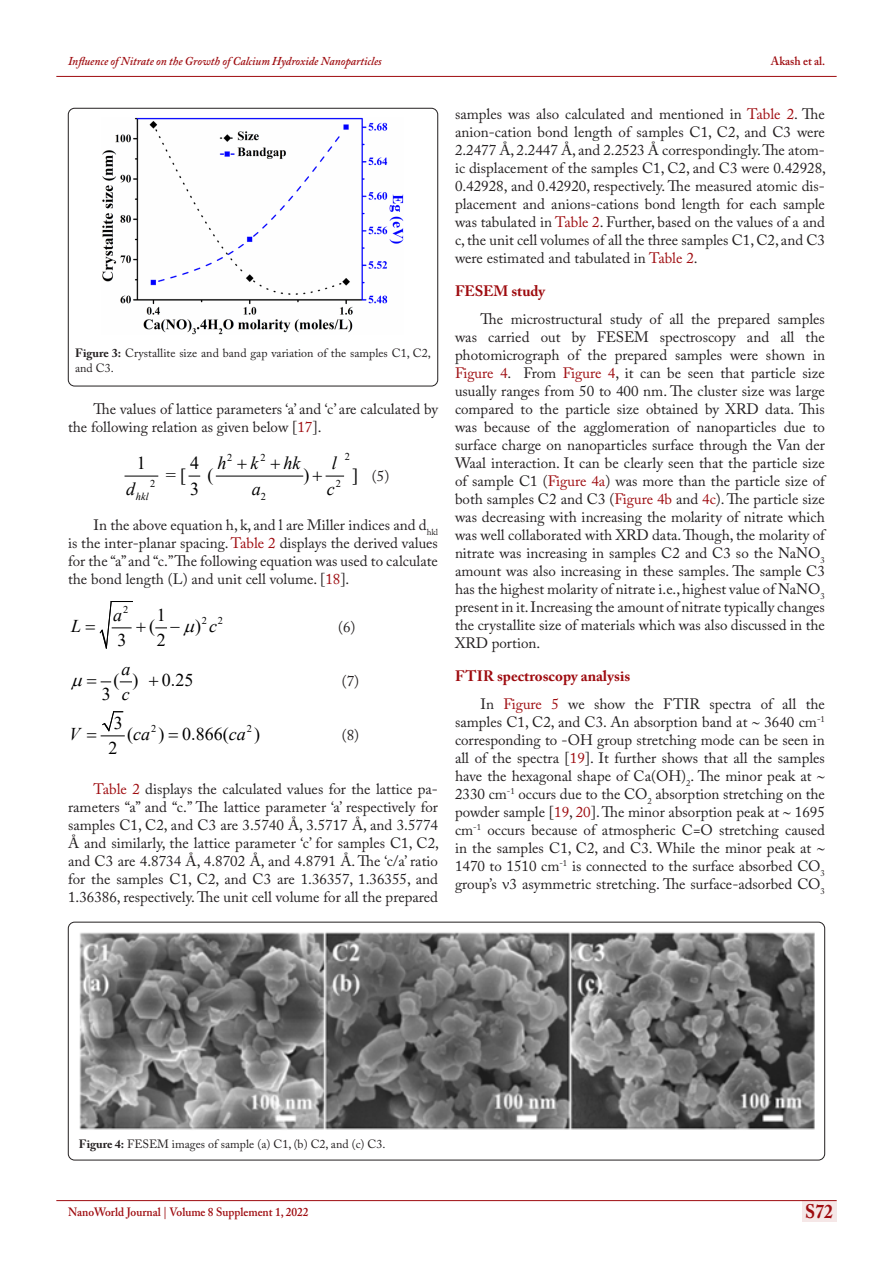
<style>
.page{position:relative;width:893px;height:1263px;background:#fff}
.page>*{position:absolute;margin:0;border:0;box-sizing:border-box;transform-origin:0 0}
.t1{font:700 19.5px "Adobe Caslon Pro";color:#9e0b0f;scale:.9 1}
.t2{font:18.15px "Times New Roman";color:#000}
.t3{font:italic 18.15px "Times New Roman";color:#000}
.t4{font:18px "Times New Roman";color:#000}
.t5{font:italic 18px/25.3px "Times New Roman";color:#000}
.t6{font:15px/18px "Adobe Caslon Pro";color:#231f20;text-align:justify}
.t7{font:700 15px "Adobe Caslon Pro";color:#9e0b0f}
.t8{font:12px/15px "Adobe Caslon Pro";color:#231f20}
.t9{font:italic 600 12px "Adobe Caslon Pro";color:#9e0b0f;scale:.95 1}
.t10{font:600 12px "Adobe Caslon Pro";color:#9e0b0f;scale:.95 1}
.t11{font:10.5px "Times New Roman";color:#000}
.t12{font:italic 10.5px "Times New Roman";color:#000}
.t13{font:10.35px "Times New Roman";color:#000}
.s1{color:#9e0b0f}
.s2{font-weight:700}
.s3{font-style:italic}
.s4{font-style:normal}
</style>
<div class="page">
<div style="left:802px;top:1200px;width:34px;height:21px;background:#f5e7e7"></div>
<hr style="left:56px;top:1200px;width:781px;height:1px;background:#9e0b0f">
<hr style="left:56px;top:76px;width:781px;height:1px;background:#9e0b0f">
<hr style="left:125px;top:476px;width:33px;height:1px;background:#000">
<hr style="left:216px;top:476px;width:87px;height:1px;background:#000">
<svg style="left:120px;top:681px;width:12px;height:1px"></svg>
<div style="left:68px;top:922px;width:757px;height:238px;border:1px solid #231f20;border-radius:6px"></div>
<img style="left:79px;top:932px;width:735px;height:198px">
<div style="left:68px;top:108px;width:370px;height:278px;border:1px solid #231f20;border-radius:6px"></div>
<img style="left:102px;top:117px;width:301px;height:218px">
<svg style="left:325px;top:475px;width:19px;height:2px"></svg>
<svg style="left:99px;top:601px;width:34px;height:48px"></svg>
<svg style="left:100px;top:681px;width:11px;height:2px"></svg>
<svg style="left:100px;top:711px;width:24px;height:26px"></svg>
<svg style="left:156px;top:627px;width:11px;height:2px"></svg>
<p class="t9" style="left:68px;top:54px;width:332px">Influence of Nitrate on the Growth of Calcium Hydroxide Nanoparticles</p>
<p class="t10" style="left:771px;top:54px;width:59px">Akash et al.</p>
<p class="t6" style="left:455px;top:105px;width:373px">samples was also calculated and mentioned in <span class="s1">Table 2</span>. The anion-cation bond length of samples C1, C2, and C3 were 2.2477 Å, 2.2447 Å, and 2.2523 Å correspondingly. The atom&shy;ic displacement of the samples C1, C2, and C3 were 0.42928, 0.42928, and 0.42920, respectively. The measured atomic dis&shy;placement and anions-cations bond length for each sample was tabulated in <span class="s1">Table 2</span>. Further, based on the values of a and c, the unit cell volumes of all the three samples C1, C2, and C3 were estimated and tabulated in <span class="s1">Table 2</span>.</p>
<p class="t7" style="left:455px;top:282px;width:92px">FESEM study</p>
<p class="t6" style="left:455px;top:310px;width:371px;text-indent:26px">The microstructural study of all the prepared samples was carried out by FESEM spectroscopy and all the photomicrograph of the prepared samples were shown in <span class="s1">Figure 4</span>. From <span class="s1">Figure 4</span>, it can be seen that particle size usually ranges from 50 to 400 nm. The cluster size was large compared to the particle size obtained by XRD data. This was because of the agglomeration of nanoparticles due to surface charge on nanoparticles surface through the Van der Waal interaction. It can be clearly seen that the particle size of sample C1 (<span class="s1">Figure 4a</span>) was more than the particle size of both samples C2 and C3 (<span class="s1">Figure 4b</span> and <span class="s1">4c</span>). The particle size was decreasing with increasing the molarity of nitrate which was well collaborated with XRD data. Though, the molarity of nitrate was increasing in samples C2 and C3 so the NaNO<sub>3 </sub>amount was also increasing in these samples. The sample C3 has the highest molarity of nitrate i.e., highest value of NaNO<sub>3 </sub>present in it. Increasing the amount of nitrate typically changes the crystallite size of materials which was also discussed in the XRD portion.</p>
<p class="t7" style="left:455px;top:667px;width:177px">FTIR spectroscopy analysis</p>
<p class="t6" style="left:455px;top:695px;width:371px;text-indent:26px">In <span class="s1">Figure 5</span> we show the FTIR spectra of all the samples C1, C2, and C3. An absorption band at ∼ 3640 cm<sup>-1 </sup>corresponding to -OH group stretching mode can be seen in all of the spectra [<span class="s1">19</span>]. It further shows that all the samples have the hexagonal shape of Ca(OH)<sub>2</sub>. The minor peak at ∼ 2330 cm<sup>-1</sup> occurs due to the CO<sub>2</sub> absorption stretching on the powder sample [<span class="s1">19</span>, <span class="s1">20</span>]. The minor absorption peak at ∼ 1695 cm<sup>-1</sup> occurs because of atmospheric C=O stretching caused in the samples C1, C2, and C3. While the minor peak at ∼ 1470 to 1510 cm<sup>-1</sup> is connected to the surface absorbed CO<sub>3 </sub>group’s 3 asymmetric stretching. The surface-adsorbed CO<sub>3</sub></p>
<p class="t8" style="left:75px;top:346px;width:357px"><span class="s2">Figure 3:</span> Crystallite size and band gap variation of the samples C1, C2, and C3.</p>
<p class="t6" style="left:68px;top:400px;width:371px;text-indent:26px">The values of lattice parameters ‘a’ and ‘c’ are calculated by the following relation as given below [<span class="s1">17</span>].</p>
<p class="t11" style="left:227px;top:450px;width:7px">2</p>
<p class="t11" style="left:260px;top:450px;width:7px">2</p>
<p class="t11" style="left:345px;top:449px;width:7px">2</p>
<p class="t11" style="left:150px;top:476px;width:7px">2</p>
<p class="t11" style="left:336px;top:476px;width:7px">2</p>
<p class="t11" style="left:261px;top:489px;width:7px">2</p>
<p class="t3" style="left:217px;top:451px;width:10px">h</p>
<p class="t3" style="left:250px;top:451px;width:9px">k</p>
<p class="t3" style="left:284px;top:451px;width:18px">hk</p>
<p class="t3" style="left:332px;top:451px;width:7px">l</p>
<p class="t2" style="left:137px;top:450px;width:10px">1</p>
<p class="t2" style="left:190px;top:450px;width:11px">4</p>
<p class="t2" style="left:166px;top:462px;width:49px">= [ (</p>
<p class="t2" style="left:304px;top:462px;width:7px">)</p>
<p class="t2" style="left:352px;top:462px;width:7px">]</p>
<p class="t2" style="left:190px;top:476px;width:10px">3</p>
<p class="t12" style="left:136px;top:489px;width:14px">hkl</p>
<p class="t6" style="left:372px;top:467px;width:19px">(5)</p>
<p class="t6" style="left:68px;top:515px;width:371px;text-indent:26px">In the above equation h, k, and l are Miller indices and d<sub>hkl </sub>is the inter-planar spacing. <span class="s1">Table 2</span> displays the derived values for the “a” and “c.” The following equation was used to calculate the bond length (L) and unit cell volume. [<span class="s1">18</span>].</p>
<p class="t13" style="left:123px;top:602px;width:7px">2</p>
<p class="t4" style="left:157px;top:602px;width:10px">1</p>
<p class="t13" style="left:202px;top:613px;width:23px">2 2</p>
<p class="t3" style="left:126px;top:476px;width:10px">d</p>
<p class="t3" style="left:252px;top:476px;width:10px">a</p>
<p class="t3" style="left:327px;top:476px;width:9px">c</p>
<p class="t5" style="left:113px;top:602px;width:10px">a</p>
<p class="t4" style="left:149px;top:614px;width:7px">(</p>
<p class="t4" style="left:195px;top:614px;width:23px">) <span class="s3">c</span></p>
<p class="t5" style="left:71px;top:613px;width:12px">L</p>
<p class="t6" style="left:338px;top:618px;width:19px">(6)</p>
<p class="t4" style="left:114px;top:668px;width:26px">( )</p>
<p class="t4" style="left:162px;top:668px;width:33px">0.25</p>
<p class="t4" style="left:102px;top:682px;width:10px">3</p>
<p class="t4" style="left:117px;top:628px;width:10px">3</p>
<p class="t4" style="left:157px;top:628px;width:10px">2</p>
<p class="t5" style="left:121px;top:656px;width:10px">a c</p>
<p class="t6" style="left:342px;top:672px;width:19px">(7)</p>
<p class="t4" style="left:114px;top:710px;width:10px">3</p>
<p class="t13" style="left:151px;top:721px;width:7px">2</p>
<p class="t13" style="left:247px;top:721px;width:7px">2</p>
<p class="t5" style="left:127px;top:721px;width:25px"><span class="s4">(</span>ca</p>
<p class="t4" style="left:158px;top:722px;width:89px">) 0.866(<span class="s3">ca</span></p>
<p class="t4" style="left:254px;top:722px;width:7px">)</p>
<p class="t5" style="left:69px;top:721px;width:12px">V</p>
<p class="t6" style="left:342px;top:726px;width:19px">(8)</p>
<p class="t4" style="left:108px;top:736px;width:10px">2</p>
<p class="t6" style="left:68px;top:780px;width:373px;text-indent:26px"><span class="s1">Table 2</span> displays the calculated values for the lattice pa&shy;rameters “a” and “c.” The lattice parameter ‘a’ respectively for samples C1, C2, and C3 are 3.5740 Å, 3.5717 Å, and 3.5774<br>Å and similarly, the lattice parameter ‘c’ for samples C1, C2, and C3 are 4.8734 Å, 4.8702 Å, and 4.8791 Å. The ‘c/a’ ratio for the samples C1, C2, and C3 are 1.36357, 1.36355, and 1.36386, respectively. The unit cell volume for all the prepared</p>
<p class="t8" style="left:79px;top:1136px;width:308px"><span class="s2">Figure 4:</span> FESEM images of sample (a) C1, (b) C2, and (c) C3.</p>
<p class="t10" style="left:68px;top:1204px;width:255px">NanoWorld Journal | Volume 8 Supplement 1, 2022</p>
<h1 class="t1" style="left:805px;top:1200px;width:32px">S72</h1>
</div>
